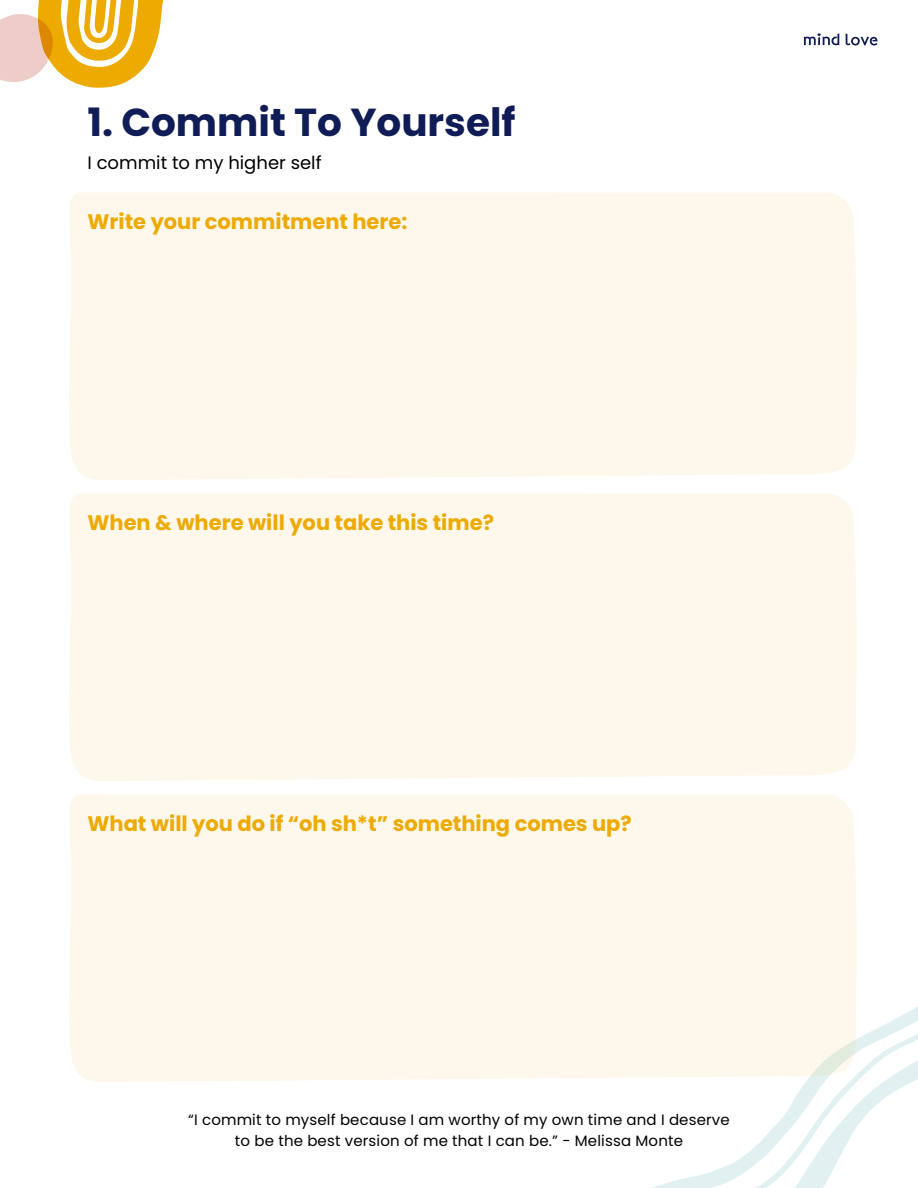
<style>
.page{position:relative;width:918px;height:1188px;background:#fff}
.page>*{position:absolute;margin:0;border:0;box-sizing:border-box;transform-origin:0 0}
.t1{font:700 39px "Poppins";color:#0f1c56}
.t2{font:700 21px "Poppins";color:#edaa00}
.t3{font:18px "Poppins";color:#000}
.t4{font:15px/21px "Poppins";letter-spacing:.01em;color:#000;text-align:center}
</style>
<div class="page">
<svg style="left:804px;top:33px;width:35px;height:12px"></svg>
<svg style="left:846px;top:33px;width:31px;height:13px"></svg>
<svg style="left:653px;top:1006px;width:265px;height:182px"></svg>
<svg style="left:0;top:0;width:164px;height:88px"></svg>
<div style="left:69px;top:192px;width:788px;height:288px;background:#fdf8eb"></div>
<div style="left:69px;top:493px;width:788px;height:288px;background:#fdf8eb"></div>
<div style="left:69px;top:794px;width:789px;height:288px;background:#fdf8eb"></div>
<p class="t1" style="left:87px;top:100px;width:430px">1. Commit To Yourself</p>
<p class="t3" style="left:87px;top:152px;width:236px">I commit to my higher self</p>
<p class="t2" style="left:87px;top:209px;width:321px">Write your commitment here:</p>
<p class="t2" style="left:87px;top:510px;width:408px">When &amp; where will you take this time?</p>
<p class="t2" style="left:87px;top:811px;width:546px">What will you do if “oh sh*t” something comes up?</p>
<p class="t4" style="left:188px;top:1109px;width:543px">“I commit to myself because I am worthy of my own time and I deserve to be the best version of me that I can be.” - Melissa Monte</p>
</div>
